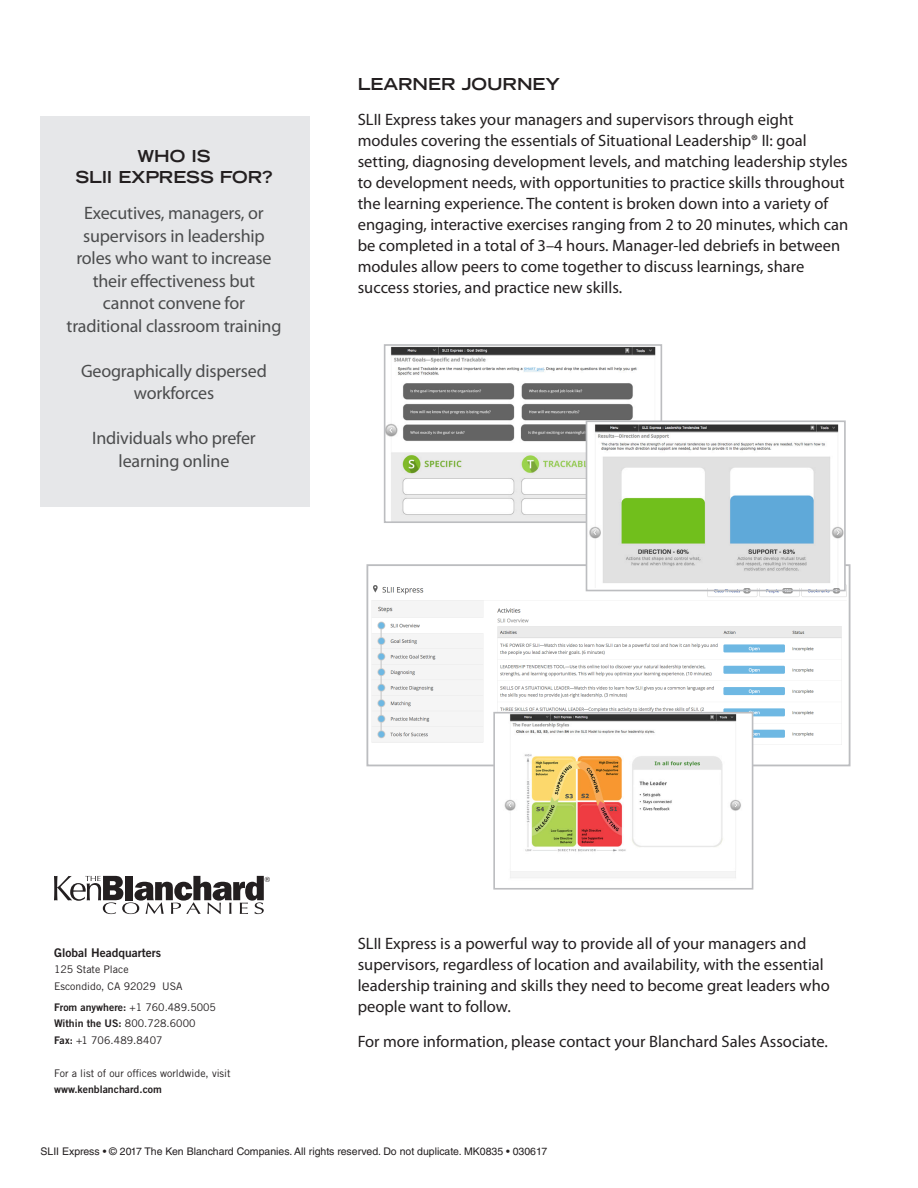
<style>
.page{position:relative;width:918px;height:1188px;background:#fff}
.page>*{position:absolute;margin:0;border:0;box-sizing:border-box;transform-origin:0 0}
.sidebar{font:18px/22.5px "Myriad Pro";letter-spacing:-.01em;color:#4b4c4d;text-align:center}
.Body_Copy{font:16.5px/21px "Myriad Pro";color:#231f20}
.Level_3{font:700 expanded 16.5px/21px "Trade Gothic LT Std";letter-spacing:-.005em;color:#231f20;text-align:center}
.t1{font:12px "Trade Gothic LT Std Bd 2";color:#231f20}
.t2{font:10.5px "Trade Gothic LT Std";color:#231f20}
.t3{font:10.5px "Helvetica LT Std";color:#231f20}
.t4{font:10.5px "Trade Gothic LT Std Bd 2";color:#231f20}
.t5{font:10.5px "Trade Gothic LT Std";letter-spacing:.02em;color:#231f20}
.t6{font:7.2px "Helvetica";color:#231f20}
.s1{font-family:"Trade Gothic LT Std Bd 2"}
.s2{font-family:"Trade Gothic LT Std"}
</style>
<div class="page">
<div style="left:40px;top:116px;width:270px;height:391px;background:#e6e7e9"></div>
<svg style="left:54px;top:876px;width:210px;height:38px"></svg>
<img style="left:371px;top:583px;width:476px;height:165px">
<div style="left:366px;top:564px;width:485px;height:202px;border:2px solid #bcbdc0"></div>
<img style="left:387px;top:347px;width:269px;height:173px">
<div style="left:384px;top:344px;width:278px;height:179px;border:2px solid #bcbdc0"></div>
<img style="left:589px;top:423px;width:254px;height:164px">
<div style="left:586px;top:420px;width:260px;height:171px;border:2px solid #bcbdc0"></div>
<img style="left:496px;top:715px;width:254px;height:163px">
<div style="left:493px;top:712px;width:260px;height:178px;border:2px solid #bcbdc0"></div>
<p class="Level_3" style="left:75px;top:146px;width:199px">WHO IS<br>SLII EXPRESS FOR?</p>
<p class="sidebar" style="left:67px;top:203px;width:216px">Executives, managers, or supervisors in leadership roles who want to increase their effectiveness but cannot convene for traditional classroom training</p>
<p class="sidebar" style="left:81px;top:360px;width:187px">Geographically dispersed workforces</p>
<p class="sidebar" style="left:92px;top:428px;width:165px">Individuals who prefer learning online</p>
<p class="Level_3" style="left:358px;top:74px;width:204px">LEARNER JOURNEY</p>
<p class="Body_Copy" style="left:358px;top:109px;width:492px">SLII Express takes your managers and supervisors through eight modules covering the essentials of Situational Leadership® II: goal setting, diagnosing development levels, and matching leadership styles to development needs, with opportunities to practice skills throughout the learning experience. The content is broken down into a variety of engaging, interactive exercises ranging from 2 to 20 minutes, which can be completed in a total of 3–4 hours. Manager-led debriefs in between modules allow peers to come together to discuss learnings, share success stories, and practice new skills.</p>
<p class="t1" style="left:54px;top:945px;width:109px">Global Headquarters</p>
<p class="t2" style="left:54px;top:963px;width:76px">125 State Place</p>
<p class="t2" style="left:54px;top:980px;width:130px">Escondido, CA 92029 USA</p>
<p class="t2" style="left:54px;top:1001px;width:164px"><span class="s1">From anywhere:</span> +1 760.489.5005</p>
<p class="t4" style="left:54px;top:1017px;width:143px">Within the US: <span class="s2">800.728.6000</span></p>
<p class="t5" style="left:54px;top:1034px;width:110px"><span class="s1">Fax:</span> +1 706.489.8407</p>
<p class="t2" style="left:54px;top:1067px;width:178px">For a list of our offices worldwide, visit</p>
<p class="t4" style="left:54px;top:1083px;width:109px">www.kenblanchard.com</p>
<p class="t6" style="left:265px;top:874px;width:7px">®</p>
<p class="Body_Copy" style="left:358px;top:933px;width:474px">SLII Express is a powerful way to provide all of your managers and supervisors, regardless of location and availability, with the essential leadership training and skills they need to become great leaders who people want to follow.</p>
<p class="Body_Copy" style="left:358px;top:1031px;width:472px">For more information, please contact your Blanchard Sales Associate.</p>
<p class="t3" style="left:40px;top:1145px;width:508px">SLII Express • © 2017 The Ken Blanchard Companies. All rights reserved. Do not duplicate. MK0835 • 030617</p>
</div>
